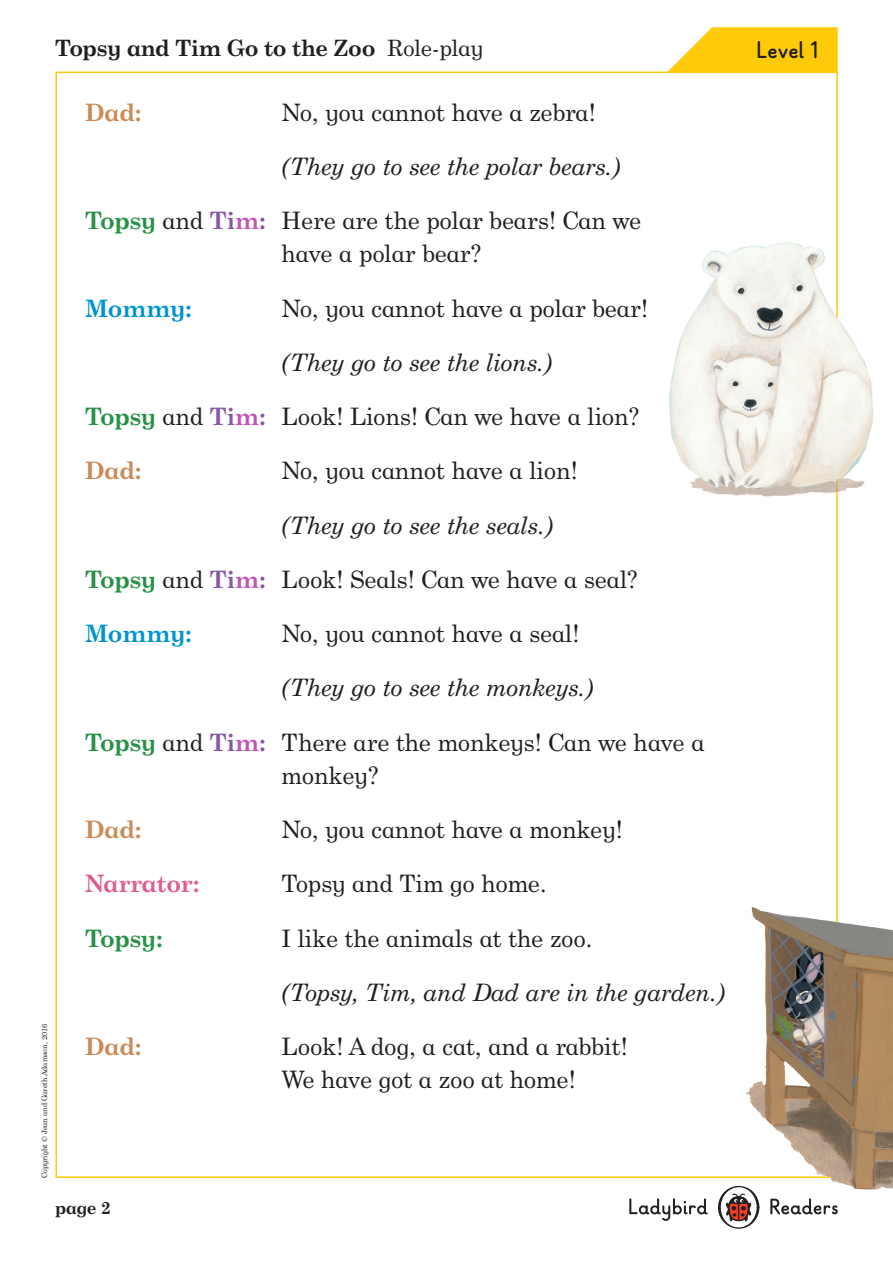
<style>
.page{position:relative;width:893px;height:1263px;background:#fff}
.page>*{position:absolute;margin:0;border:0;box-sizing:border-box;transform-origin:0 0}
.ACTIVITY_TEXT{font:24px/33px "Century Schlbk Penguin Inf";letter-spacing:.005em;color:#231f20}
.ACTIVITY_TEXT-2{font:italic 24px "Century Schlbk Penguin Inf";letter-spacing:.005em;color:#231f20}
.ACTIVITY_TEXT-3{font:700 24px "Century Schlbk Penguin Inf";letter-spacing:.005em;color:#cb8b56}
.ACTIVITY_TEXT-4{font:700 24px "Century Schlbk Penguin Inf";letter-spacing:.005em;color:#0094d1}
.ACTIVITY_TEXT-5{font:700 24px "Century Schlbk Penguin Inf";letter-spacing:.005em;color:#e15b93}
.t1{font:700 24px "Ladybird Learning";color:#231f20}
.ACTIVITY_TEXT-6{font:700 24px "Century Schlbk Penguin Inf";letter-spacing:-.005em;color:#289147}
.ACTIVITY_TEXT-7{font:700 22.5px "Century Schlbk Penguin Inf";color:#231f20}
.t2{font:700 17.25px "Century Schlbk Penguin Inf";color:#231f20}
.t3{font:7.5px "Century Schlbk Penguin Inf";color:#231f20}
.s1{font-weight:400}
.s2{font-weight:700;color:#289147}
.s3{font-weight:700;color:#8559a5}
.s4{font-weight:700;color:#c254b3}
</style>
<div class="page">
<svg style="left:718px;top:1185px;width:41px;height:44px"></svg>
<svg style="left:629px;top:1198px;width:79px;height:23px"></svg>
<svg style="left:770px;top:1206px;width:68px;height:8px"></svg>
<svg style="left:666px;top:27px;width:172px;height:45px;background:#fed12d"></svg>
<img style="left:669px;top:227px;width:205px;height:282px">
<img style="left:747px;top:862px;width:146px;height:344px">
<p class="ACTIVITY_TEXT-7" style="left:55px;top:34px;width:430px">Topsy and Tim Go to the Zoo <span class="s1">Role-play</span></p>
<p class="t1" style="left:757px;top:36px;width:64px">Level 1</p>
<p class="t3" style="left:40px;top:1178px;width:156px;rotate:-90deg">Copyright © Jean and Gareth Adamson, 2016</p>
<p class="ACTIVITY_TEXT-3" style="left:85px;top:98px;width:58px">Dad:</p>
<p class="ACTIVITY_TEXT" style="left:282px;top:95px;width:316px">No, you cannot have a zebra!</p>
<p class="ACTIVITY_TEXT-2" style="left:282px;top:152px;width:340px">(They go to see the polar bears.)</p>
<p class="ACTIVITY_TEXT" style="left:282px;top:204px;width:361px;text-indent:-197px"><span class="s2">Topsy</span> and <span class="s3">Ti</span><span class="s4">m</span><span class="s3">:</span> Here are the polar bears! Can we have a polar bear?</p>
<p class="ACTIVITY_TEXT-4" style="left:85px;top:293px;width:109px">Mommy:</p>
<p class="ACTIVITY_TEXT" style="left:282px;top:291px;width:368px">No, you cannot have a polar bear!</p>
<p class="ACTIVITY_TEXT-2" style="left:282px;top:348px;width:272px">(They go to see the lions.)</p>
<p class="ACTIVITY_TEXT" style="left:85px;top:399px;width:556px"><span class="s2">Topsy</span> and <span class="s3">Ti</span><span class="s4">m</span><span class="s3">:</span> Look! Lions! Can we have a lion?</p>
<p class="ACTIVITY_TEXT-3" style="left:85px;top:456px;width:58px">Dad:</p>
<p class="ACTIVITY_TEXT" style="left:282px;top:454px;width:298px">No, you cannot have a lion!</p>
<p class="ACTIVITY_TEXT-2" style="left:282px;top:510px;width:273px">(They go to see the seals.)</p>
<p class="ACTIVITY_TEXT" style="left:85px;top:562px;width:554px"><span class="s2">Topsy</span> and <span class="s3">Ti</span><span class="s4">m</span><span class="s3">:</span> Look! Seals! Can we have a seal?</p>
<p class="ACTIVITY_TEXT-4" style="left:85px;top:619px;width:109px">Mommy:</p>
<p class="ACTIVITY_TEXT" style="left:282px;top:616px;width:299px">No, you cannot have a seal!</p>
<p class="ACTIVITY_TEXT-2" style="left:282px;top:673px;width:313px">(They go to see the monkeys.)</p>
<p class="ACTIVITY_TEXT" style="left:282px;top:725px;width:425px;text-indent:-197px"><span class="s2">Topsy</span> and <span class="s3">Ti</span><span class="s4">m</span><span class="s3">:</span> There are the monkeys! Can we have a monkey?</p>
<p class="ACTIVITY_TEXT-3" style="left:85px;top:815px;width:58px">Dad:</p>
<p class="ACTIVITY_TEXT" style="left:282px;top:812px;width:343px">No, you cannot have a monkey!</p>
<p class="ACTIVITY_TEXT-5" style="left:85px;top:869px;width:116px">Narrator:</p>
<p class="ACTIVITY_TEXT" style="left:282px;top:866px;width:267px">Topsy and Tim go home.</p>
<p class="ACTIVITY_TEXT-6" style="left:85px;top:923px;width:79px">Topsy:</p>
<p class="ACTIVITY_TEXT" style="left:282px;top:921px;width:312px">I like the animals at the zoo.</p>
<p class="ACTIVITY_TEXT-2" style="left:282px;top:977px;width:445px">(Topsy, Tim, and Dad are in the garden.)</p>
<p class="ACTIVITY_TEXT-3" style="left:85px;top:1032px;width:58px">Dad:</p>
<p class="ACTIVITY_TEXT" style="left:282px;top:1029px;width:348px">Look! A dog, a cat, and a rabbit!<br>We have got a zoo at home!</p>
<p class="t2" style="left:55px;top:1197px;width:57px">page 2</p>
</div>
